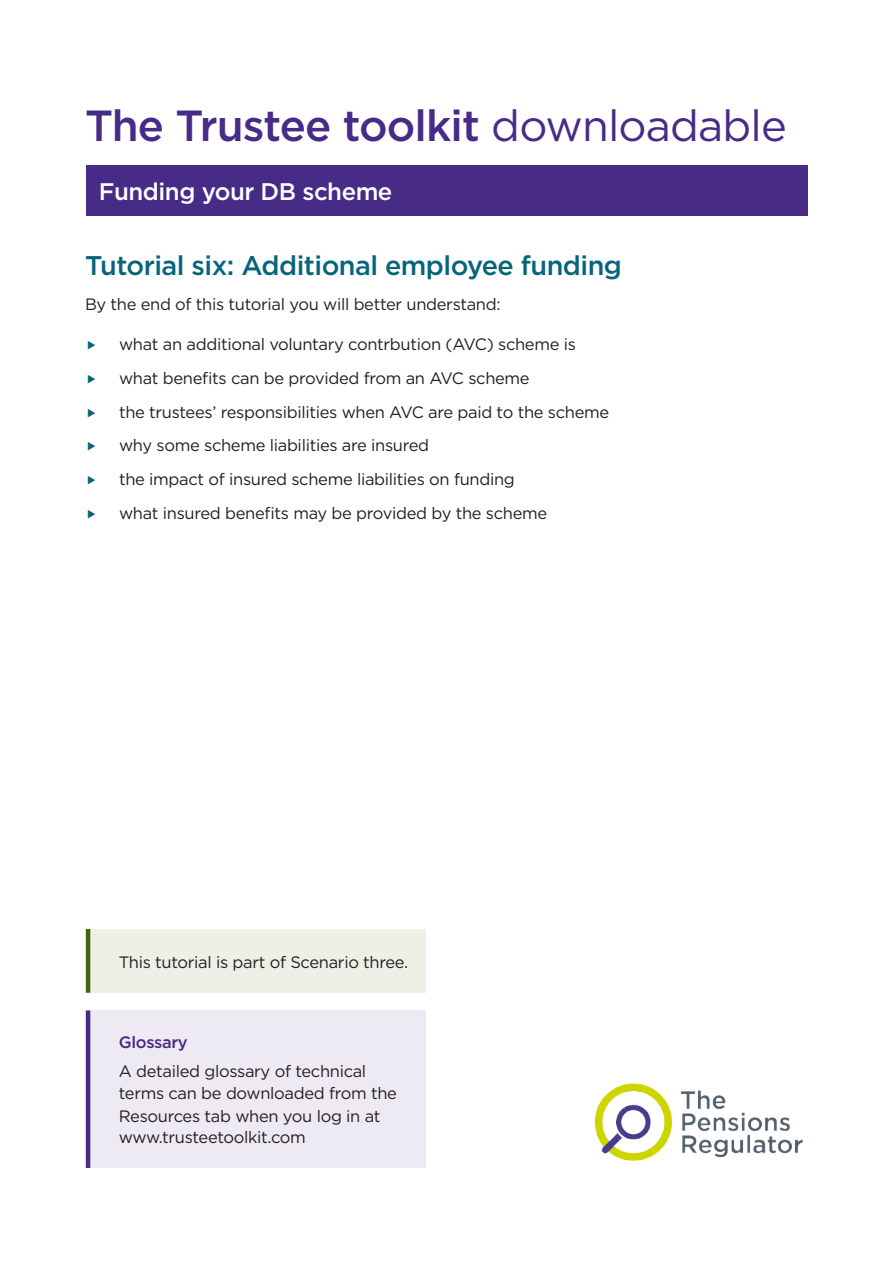
<style>
.page{position:relative;width:893px;height:1263px;background:#fff}
.page>*{position:absolute;margin:0;border:0;box-sizing:border-box;transform-origin:0 0}
.t1{font:500 43.5px "Gotham";letter-spacing:-.02em;color:#482a87}
.t2{font:500 27px "Gotham";letter-spacing:-.02em;color:#08647a}
.t3{font:500 24px "Gotham";letter-spacing:-.02em;color:#fff}
.t4{font:16.5px/33.8px "Gotham";letter-spacing:-.02em;color:#231f20}
.t5{font:500 16.5px "Gotham";letter-spacing:-.02em;color:#482a87}
.s1{font-weight:400}
</style>
<div class="page">
<div style="left:86px;top:166px;width:721px;height:50px;background:#482a87"></div>
<div style="left:88px;top:929px;width:338px;height:64px;background:#ecf0e6"></div>
<hr style="left:86px;top:929px;width:4px;height:64px;background:#426605">
<div style="left:88px;top:1010px;width:338px;height:158px;background:#edeaf3"></div>
<hr style="left:86px;top:1010px;width:4px;height:158px;background:#482a87">
<img style="left:594px;top:1083px;width:209px;height:78px">
<h1 class="t1" style="left:85px;top:97px;width:703px">The Trustee toolkit <span class="s1">downloadable</span></h1>
<h3 class="t3" style="left:99px;top:176px;width:295px">Funding your DB scheme</h3>
<h2 class="t2" style="left:85px;top:247px;width:538px">Tutorial six: Additional employee funding</h2>
<p class="t4" style="left:85px;top:287px;width:417px">By the end of this tutorial you will better understand:</p>
<p class="t4" style="left:119px;top:327px;width:492px">what an additional voluntary contrbution (AVC) scheme is what benefits can be provided from an AVC scheme<br>the trustees’ responsibilities when AVC are paid to the scheme why some scheme liabilities are insured<br>the impact of insured scheme liabilities on funding<br>what insured benefits may be provided by the scheme</p>
<p class="t4" style="left:119px;top:945px;width:291px">This tutorial is part of Scenario three.</p>
<p class="t5" style="left:119px;top:1031px;width:70px">Glossary</p>
<p class="t4" style="left:119px;top:1059px;width:280px;line-height:22.5px">A detailed glossary of technical terms can be downloaded from the<br>Resources tab when you log in at</p>
<p class="t4" style="left:119px;top:1119px;width:188px">www.trusteetoolkit.com</p>
</div>
